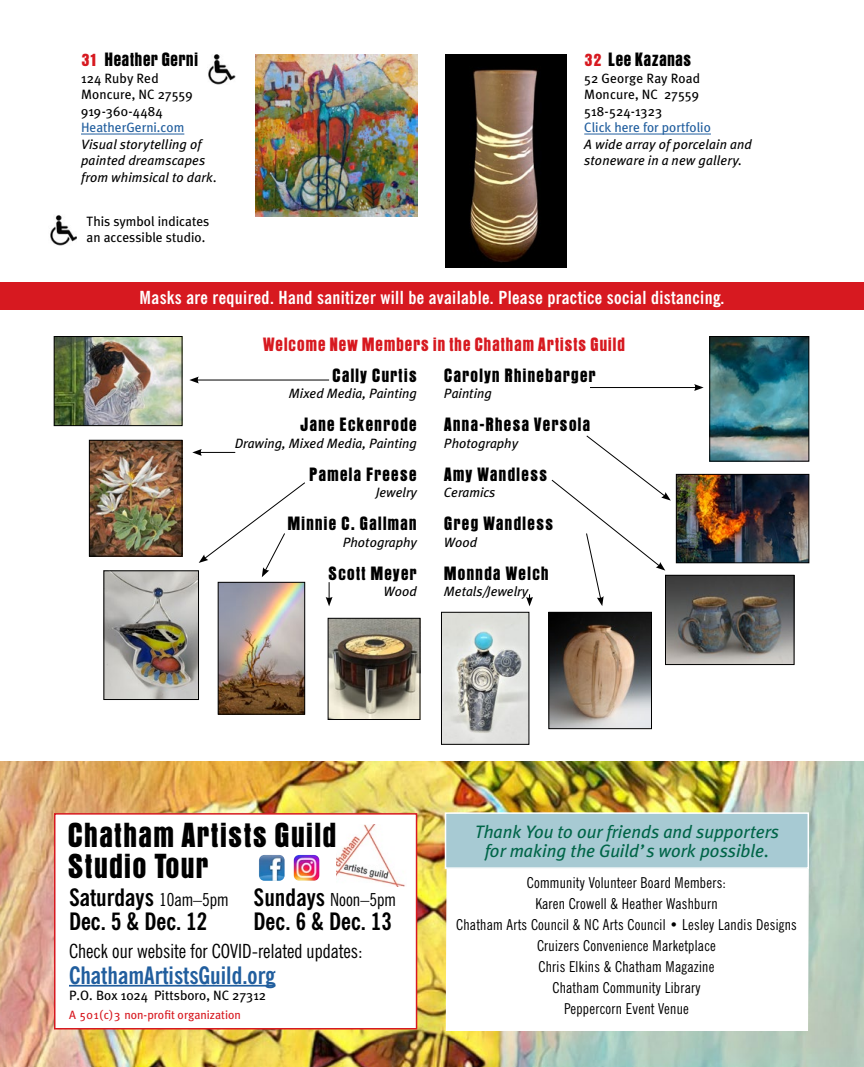
<style>
.page{position:relative;width:864px;height:1067px;background:#fff}
.page>*{position:absolute;margin:0;border:0;box-sizing:border-box;transform-origin:0 0}
.t1{font:700 condensed 27px/31.5px "OPTI Aurora";letter-spacing:.025em;color:#000}
.t2{font:700 condensed 24px/24px "News Gothic BT";color:#000}
.t3{font:700 condensed 24px "News Gothic BT";color:#215e9e}
.t4{font:condensed 19.5px "News Gothic BT";color:#000}
.t5{font:700 condensed 18px "News Gothic BT";letter-spacing:.02em;color:#fff}
.t6{font:italic 18px/19.5px "Meta Plus";color:#006548;text-align:center}
.t7{font:condensed 18px "News Gothic BT";color:#000}
.t8{font:condensed 15px/21px "News Gothic BT";letter-spacing:.02em;color:#000;text-align:center}
.MAIN_-_Name{font:700 condensed 15px "OPTI Aurora";letter-spacing:.05em;color:#000}
.t9{font:700 condensed 15px "OPTI Aurora";letter-spacing:.03em;color:#d71920}
.MAIN_-_Name-2{font:700 condensed 15px "OPTI Aurora";letter-spacing:.01em;color:#000}
.MAIN_-_Name-3{font:700 condensed 15px "OPTI Aurora";letter-spacing:.005em;color:#000}
.t10{font:13.5px/16.5px "Meta Plus";color:#000}
.MAIN_-_website{font:italic 13.5px/16.5px "Meta Plus";letter-spacing:.01em;color:#000}
.MAIN_-_description{font:italic 13.5px "Meta Plus";color:#000}
.MAIN_-_website-2{font:13.5px "Meta Plus";color:#215e9e}
.t11{font:12px "Meta Plus";color:#d71920}
.s1{color:#d71920}
.s2{font-style:normal;color:#215e9e}
.s3{font-weight:400;font-size:18px}
.s4{font-weight:700;font-size:24px}
</style>
<div class="page">
<img style="left:0;top:761px;width:864px;height:305px">
<hr style="left:81px;top:134px;width:103px;height:1px;background:#215e9e">
<img style="left:208px;top:54px;width:27px;height:31px">
<hr style="left:584px;top:134px;width:127px;height:1px;background:#215e9e">
<img style="left:255px;top:54px;width:162px;height:162px">
<img style="left:446px;top:54px;width:121px;height:214px">
<div style="left:0;top:283px;width:864px;height:27px;background:#d71920"></div>
<svg style="left:445px;top:823px;width:365px;height:208px"></svg>
<img style="left:50px;top:215px;width:27px;height:31px">
<div style="left:54px;top:813px;width:363px;height:216px;background:#fff;border:2px solid #d71920"></div>
<img style="left:56px;top:338px;width:124px;height:86px">
<div style="left:54px;top:336px;width:128px;height:90px;border:1px solid #000"></div>
<img style="left:330px;top:620px;width:88px;height:97px">
<img style="left:91px;top:442px;width:89px;height:112px">
<div style="left:89px;top:440px;width:93px;height:116px;border:1px solid #000"></div>
<img style="left:220px;top:584px;width:83px;height:128px">
<div style="left:218px;top:582px;width:87px;height:132px;border:1px solid #000"></div>
<img style="left:106px;top:572px;width:91px;height:125px">
<div style="left:104px;top:570px;width:95px;height:129px;border:1px solid #000"></div>
<img style="left:712px;top:338px;width:95px;height:121px">
<div style="left:710px;top:336px;width:99px;height:125px;border:1px solid #000"></div>
<img style="left:443px;top:614px;width:84px;height:128px">
<div style="left:441px;top:612px;width:88px;height:132px;border:1px solid #000"></div>
<img style="left:678px;top:476px;width:129px;height:85px">
<div style="left:676px;top:474px;width:133px;height:89px;border:1px solid #000"></div>
<img style="left:551px;top:614px;width:99px;height:113px">
<div style="left:549px;top:612px;width:103px;height:117px;border:1px solid #000"></div>
<img style="left:667px;top:577px;width:125px;height:85px">
<div style="left:665px;top:575px;width:129px;height:89px;border:1px solid #000"></div>
<div style="left:446px;top:813px;width:362px;height:55px;background:#a7cad3"></div>
<div style="left:445px;top:812px;width:364px;height:56px;border:2px solid #fff"></div>
<img style="left:294px;top:855px;width:25px;height:25px">
<img style="left:259px;top:855px;width:26px;height:25px">
<hr style="left:69px;top:984px;width:206px;height:2px;background:#215e9e">
<hr style="left:196px;top:379px;width:133px;height:1px;background:#000">
<svg style="left:189px;top:376px;width:10px;height:7px"></svg>
<hr style="left:199px;top:452px;width:36px;height:1px;background:#000">
<svg style="left:192px;top:449px;width:10px;height:7px"></svg>
<svg style="left:326px;top:582px;width:7px;height:24px"></svg>
<svg style="left:526px;top:594px;width:7px;height:12px"></svg>
<hr style="left:590px;top:387px;width:107px;height:1px;background:#000">
<svg style="left:694px;top:384px;width:10px;height:7px"></svg>
<svg style="left:199px;top:482px;width:106px;height:95px"></svg>
<svg style="left:551px;top:435px;width:120px;height:171px"></svg>
<img style="left:336px;top:824px;width:69px;height:62px">
<p class="MAIN_-_Name-2" style="left:81px;top:49px;width:119px"><span class="s1">31</span> Heather Gerni</p>
<p class="t10" style="left:81px;top:69px;width:113px">124 Ruby Red<br>Moncure, NC 27559</p>
<p class="t10" style="left:81px;top:102px;width:83px">919-360-4484</p>
<p class="MAIN_-_website-2" style="left:81px;top:120px;width:105px">HeatherGerni.com</p>
<p class="MAIN_-_website" style="left:81px;top:135px;width:138px">Visual storytelling of painted dreamscapes from whimsical to dark.</p>
<p class="t10" style="left:87px;top:212px;width:124px">This symbol indicates an accessible studio.</p>
<p class="MAIN_-_Name-3" style="left:584px;top:49px;width:109px"><span class="s1">32</span> Lee Kazanas</p>
<p class="t10" style="left:584px;top:69px;width:117px">52 George Ray Road<br>Moncure, NC 27559</p>
<p class="t10" style="left:584px;top:102px;width:79px">518-524-1323</p>
<p class="MAIN_-_website" style="left:584px;top:119px;width:169px"><span class="s2">Click here for portfolio<br></span>A wide array of porcelain and stoneware in a new gallery.</p>
<p class="t5" style="left:140px;top:286px;width:586px">Masks are required. Hand sanitizer will be available. Please practice social distancing.</p>
<p class="t9" style="left:263px;top:333px;width:364px">Welcome New Members in the Chatham Artists Guild</p>
<p class="MAIN_-_Name" style="left:332px;top:364px;width:86px">Cally Curtis</p>
<p class="MAIN_-_description" style="left:289px;top:385px;width:129px">Mixed Media, Painting</p>
<p class="MAIN_-_Name" style="left:300px;top:414px;width:118px">Jane Eckenrode</p>
<p class="MAIN_-_description" style="left:235px;top:435px;width:184px">Drawing, Mixed Media, Painting</p>
<p class="MAIN_-_Name" style="left:309px;top:463px;width:109px">Pamela Freese</p>
<p class="MAIN_-_description" style="left:376px;top:484px;width:43px">Jewelry</p>
<p class="MAIN_-_Name" style="left:287px;top:513px;width:131px">Minnie C. Gallman</p>
<p class="MAIN_-_description" style="left:343px;top:534px;width:76px">Photography</p>
<p class="MAIN_-_Name" style="left:328px;top:562px;width:90px">Scott Meyer</p>
<p class="MAIN_-_description" style="left:384px;top:583px;width:35px">Wood</p>
<p class="MAIN_-_Name" style="left:444px;top:364px;width:153px">Carolyn Rhinebarger</p>
<p class="MAIN_-_description" style="left:444px;top:385px;width:49px">Painting</p>
<p class="MAIN_-_Name" style="left:444px;top:414px;width:148px">Anna-Rhesa Versola</p>
<p class="MAIN_-_description" style="left:444px;top:435px;width:76px">Photography</p>
<p class="MAIN_-_Name" style="left:444px;top:463px;width:105px">Amy Wandless</p>
<p class="MAIN_-_description" style="left:444px;top:484px;width:53px">Ceramics</p>
<p class="MAIN_-_Name" style="left:444px;top:513px;width:111px">Greg Wandless</p>
<p class="MAIN_-_description" style="left:444px;top:534px;width:35px">Wood</p>
<p class="MAIN_-_Name" style="left:444px;top:562px;width:106px">Monnda Welch</p>
<p class="MAIN_-_description" style="left:444px;top:583px;width:86px">Metals/Jewelry</p>
<p class="t1" style="left:68px;top:819px;width:271px">Chatham Artists Guild<br>Studio Tour</p>
<p class="t2" style="left:69px;top:885px;width:161px">Saturdays <span class="s3">10am–5pm<br></span>Dec. 5 &amp; Dec. 12</p>
<p class="t7" style="left:254px;top:888px;width:144px"><span class="s4">Sundays</span> Noon–5pm</p>
<p class="t2" style="left:254px;top:909px;width:140px">Dec. 6 &amp; Dec. 13</p>
<p class="t4" style="left:69px;top:939px;width:295px">Check our website for COVID-related updates:</p>
<p class="t3" style="left:69px;top:960px;width:208px">ChathamArtistsGuild.org</p>
<p class="t10" style="left:69px;top:986px;width:199px">P.O. Box 1024 Pittsboro, NC 27312</p>
<p class="t11" style="left:69px;top:1008px;width:174px">A 501(c)3 non-profit organization</p>
<p class="t6" style="left:475px;top:821px;width:306px">Thank You to our friends and supporters for making the Guild’s work possible.</p>
<p class="t8" style="left:527px;top:871px;width:201px">Community Volunteer Board Members:<br>Karen Crowell &amp; Heather Washburn</p>
<p class="t8" style="left:456px;top:913px;width:342px">Chatham Arts Council &amp; NC Arts Council • Lesley Landis Designs Cruizers Convenience Marketplace<br>Chris Elkins &amp; Chatham Magazine<br>Chatham Community Library<br>Peppercorn Event Venue</p>
</div>
